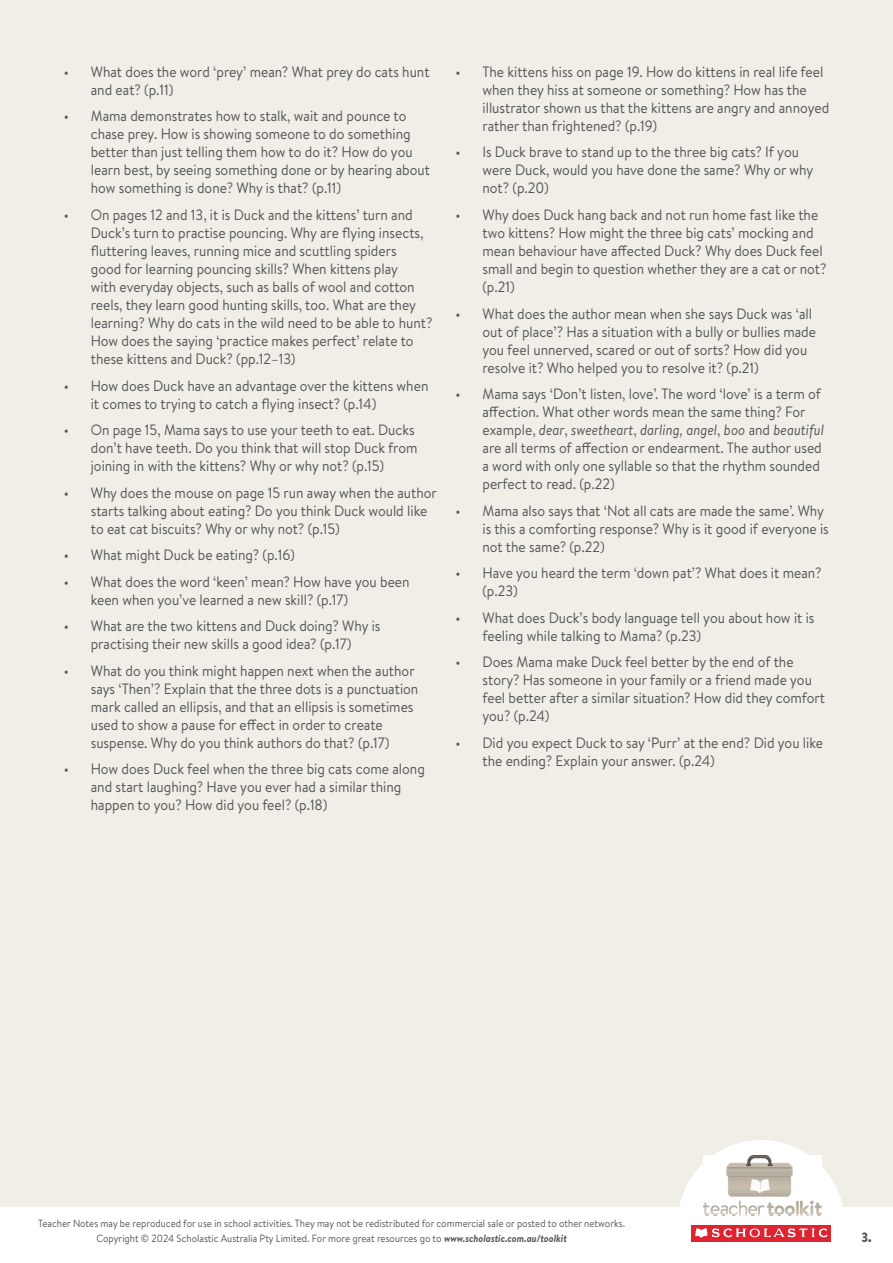
<style>
.page{position:relative;width:893px;height:1263px;background:#f1ede7}
.page>*{position:absolute;margin:0;border:0;box-sizing:border-box;transform-origin:0 0}
.t1{font:15px/18px "Brandon Text";color:#545557;scale:.92 1}
.t2{font:900 13.5px "Brandon Text";color:#545557;scale:.92 1}
.t3{font:10.5px/15px "Brandon Text";color:#545557;text-align:center;scale:.92 1}
.s1{font-style:italic}
.s2{font-weight:700;font-style:italic}
</style>
<div class="page">
<svg style="left:679px;top:1140px;width:164px;height:67px"></svg>
<div style="left:0;top:1207px;width:893px;height:56px;background:#fff"></div>
<img style="left:691px;top:1225px;width:139px;height:17px">
<img style="left:704px;top:1155px;width:118px;height:61px">
<p class="t1" style="left:91px;top:62px;width:370px;text-indent:-27px">• What does the word ‘prey’ mean? What prey do cats hunt and eat? (p.11)</p>
<p class="t1" style="left:91px;top:107px;width:370px;text-indent:-27px">• Mama demonstrates how to stalk, wait and pounce to chase prey. How is showing someone to do something better than just telling them how to do it? How do you learn best, by seeing something done or by hearing about how something is done? Why is that? (p.11)</p>
<p class="t1" style="left:91px;top:205px;width:373px;text-indent:-27px">• On pages 12 and 13, it is Duck and the kittens’ turn and Duck’s turn to practise pouncing. Why are flying insects, fluttering leaves, running mice and scuttling spiders<br>good for learning pouncing skills? When kittens play<br>with everyday objects, such as balls of wool and cotton reels, they learn good hunting skills, too. What are they learning? Why do cats in the wild need to be able to hunt?<br>How does the saying ‘practice makes perfect’ relate to these kittens and Duck? (pp.12–13)</p>
<p class="t1" style="left:91px;top:376px;width:368px;text-indent:-27px">• How does Duck have an advantage over the kittens when it comes to trying to catch a flying insect? (p.14)</p>
<p class="t1" style="left:91px;top:420px;width:357px;text-indent:-27px">• On page 15, Mama says to use your teeth to eat. Ducks don’t have teeth. Do you think that will stop Duck from joining in with the kittens? Why or why not? (p.15)</p>
<p class="t1" style="left:91px;top:483px;width:378px;text-indent:-27px">• Why does the mouse on page 15 run away when the author starts talking about eating? Do you think Duck would like to eat cat biscuits? Why or why not? (p.15)</p>
<p class="t1" style="left:64px;top:545px;width:253px">• What might Duck be eating? (p.16)</p>
<p class="t1" style="left:91px;top:572px;width:348px;text-indent:-27px">• What does the word ‘keen’ mean? How have you been keen when you’ve learned a new skill? (p.17)</p>
<p class="t1" style="left:64px;top:616px;width:346px;text-align:center">• What are the two kittens and Duck doing? Why is practising their new skills a good idea? (p.17)</p>
<p class="t1" style="left:91px;top:661px;width:358px;text-indent:-27px">• What do you think might happen next when the author says ‘Then’? Explain that the three dots is a punctuation mark called an ellipsis, and that an ellipsis is sometimes used to show a pause for effect in order to create suspense. Why do you think authors do that? (p.17)</p>
<p class="t1" style="left:91px;top:759px;width:365px;text-indent:-27px">• How does Duck feel when the three big cats come along and start laughing? Have you ever had a similar thing happen to you? How did you feel? (p.18)</p>
<p class="t1" style="left:482px;top:62px;width:378px;text-indent:-27px">• The kittens hiss on page 19. How do kittens in real life feel when they hiss at someone or something? How has the illustrator shown us that the kittens are angry and annoyed rather than frightened? (p.19)</p>
<p class="t1" style="left:482px;top:143px;width:361px;text-indent:-27px">• Is Duck brave to stand up to the three big cats? If you were Duck, would you have done the same? Why or why not? (p.20)</p>
<p class="t1" style="left:482px;top:205px;width:375px;text-indent:-27px">• Why does Duck hang back and not run home fast like the two kittens? How might the three big cats’ mocking and mean behaviour have affected Duck? Why does Duck feel small and begin to question whether they are a cat or not? (p.21)</p>
<p class="t1" style="left:482px;top:304px;width:364px;text-indent:-27px">• What does the author mean when she says Duck was ‘all out of place’? Has a situation with a bully or bullies made you feel unnerved, scared or out of sorts? How did you resolve it? Who helped you to resolve it? (p.21)</p>
<p class="t1" style="left:482px;top:384px;width:373px;text-indent:-27px">• Mama says ‘Don’t listen, love’. The word ‘love’ is a term of affection. What other words mean the same thing? For example, <span class="s1">dear</span>, <span class="s1">sweetheart</span>, <span class="s1">darling, angel</span>, <span class="s1">boo</span> and <span class="s1">beautiful </span>are all terms of affection or endearment. The author used a word with only one syllable so that the rhythm sounded perfect to read. (p.22)</p>
<p class="t1" style="left:482px;top:501px;width:378px;text-indent:-27px">• Mama also says that ‘Not all cats are made the same’. Why is this a comforting response? Why is it good if everyone is not the same? (p.22)</p>
<p class="t1" style="left:482px;top:563px;width:370px;text-indent:-27px">• Have you heard the term ‘down pat’? What does it mean? (p.23)</p>
<p class="t1" style="left:482px;top:608px;width:362px;text-indent:-27px">• What does Duck’s body language tell you about how it is feeling while talking to Mama? (p.23)</p>
<p class="t1" style="left:482px;top:652px;width:374px;text-indent:-27px">• Does Mama make Duck feel better by the end of the story? Has someone in your family or a friend made you feel better after a similar situation? How did they comfort you? (p.24)</p>
<p class="t1" style="left:482px;top:733px;width:372px;text-indent:-27px">• Did you expect Duck to say ‘Purr’ at the end? Did you like the ending? Explain your answer. (p.24)</p>
<p class="t3" style="left:38px;top:1215px;width:639px">Teacher Notes may be reproduced for use in school activities. They may not be redistributed for commercial sale or posted to other networks.<br>Copyright © 2024 Scholastic Australia Pty Limited. For more great resources go to <span class="s2">www.scholastic.com.au/toolkit</span></p>
<p class="t2" style="left:861px;top:1227px;width:13px">3.</p>
</div>
